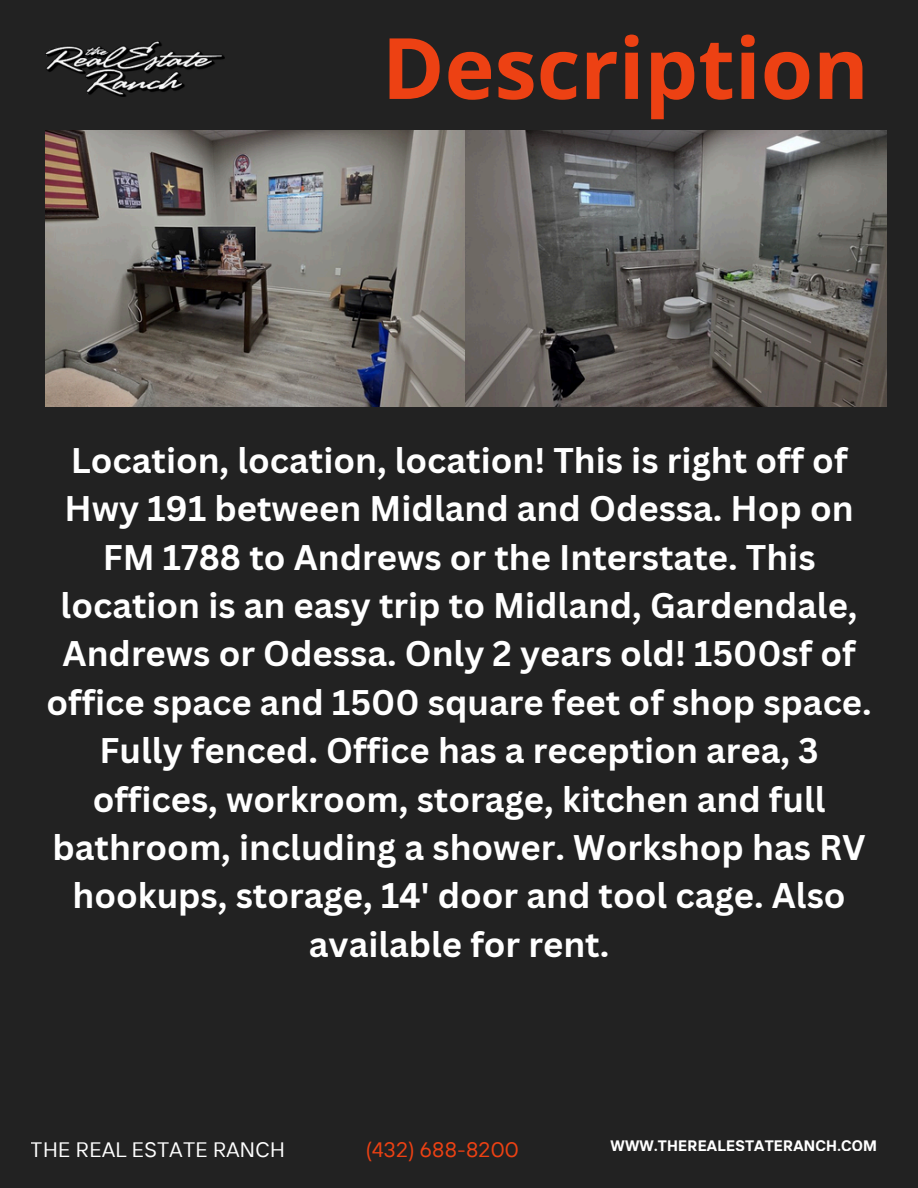
<style>
.page{position:relative;width:918px;height:1188px;background:#222}
.page>*{position:absolute;margin:0;border:0;box-sizing:border-box;transform-origin:0 0}
.t1{font:700 84.75px "Noto Sans";color:#ed4113}
.t2{font:700 34.65px/48.3px "Canva Sans";color:#fff;text-align:center}
.t3{font:20.85px "TT Interphases";letter-spacing:.015em;color:#fff}
.t4{font:20.85px "TT Interphases";letter-spacing:.015em;color:#ed4113}
.t5{font:700 15.15px "TT Interphases";letter-spacing:.015em;color:#fff}
</style>
<div class="page">
<img style="left:46px;top:41px;width:179px;height:55px">
<img style="left:46px;top:131px;width:840px;height:276px">
<h1 class="t1" style="left:382px;top:8px;width:488px">Description</h1>
<h1 class="t2" style="left:46px;top:435px;width:827px">Location, location, location! This is right off of Hwy 191 between Midland and Odessa. Hop on FM 1788 to Andrews or the Interstate. This location is an easy trip to Midland, Gardendale, Andrews or Odessa. Only 2 years old! 1500sf of office space and 1500 square feet of shop space.<br>Fully fenced. Office has a reception area, 3 offices, workroom, storage, kitchen and full bathroom, including a shower. Workshop has RV hookups, storage, 14' door and tool cage. Also available for rent.</h1>
<p class="t3" style="left:31px;top:1137px;width:256px">THE REAL ESTATE RANCH</p>
<p class="t4" style="left:365px;top:1137px;width:155px">(432) 688-8200</p>
<p class="t5" style="left:611px;top:1135px;width:268px">WWW.THEREALESTATERANCH.COM</p>
</div>
